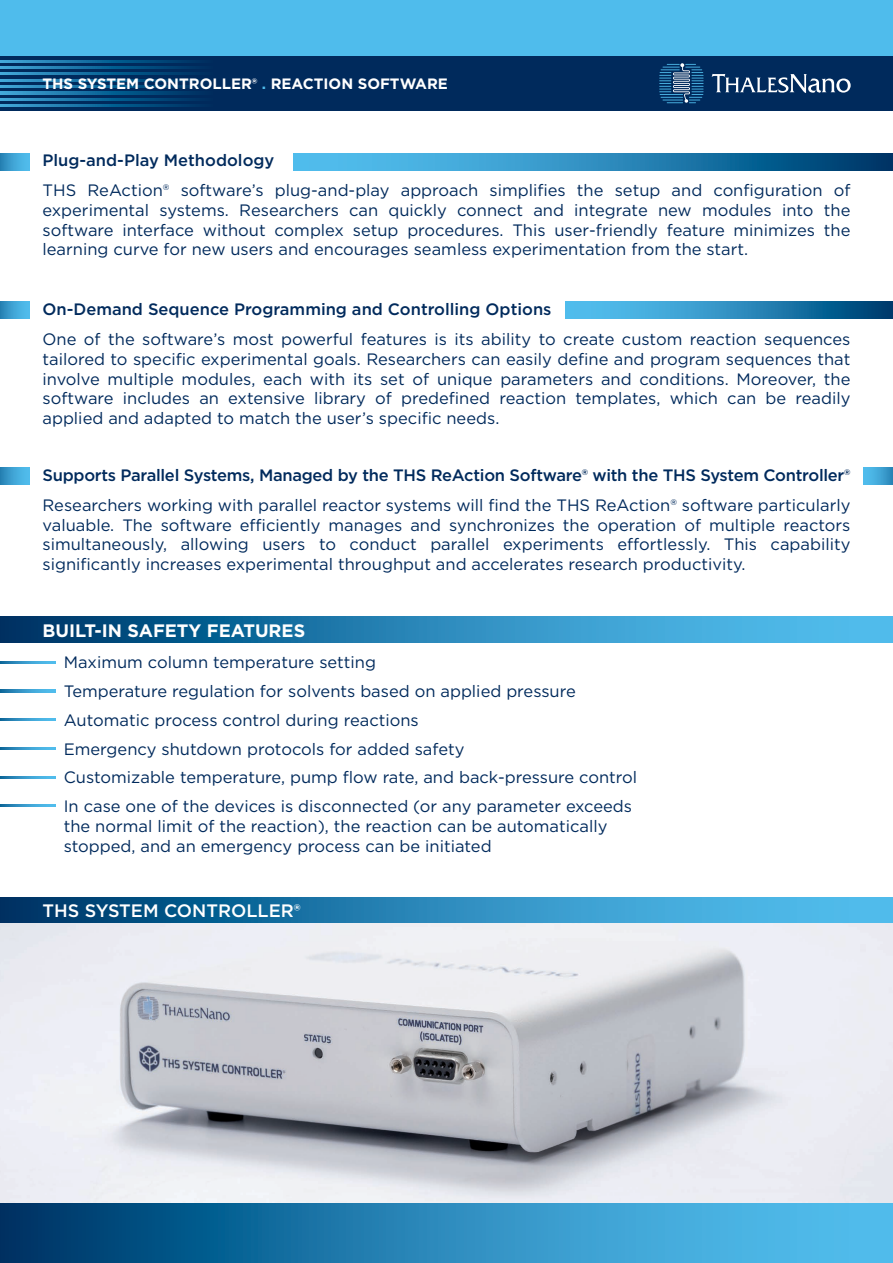
<style>
.page{position:relative;width:893px;height:1263px;background:#fff}
.page>*{position:absolute;margin:0;border:0;box-sizing:border-box;transform-origin:0 0}
.t1{font:700 18px "Gotham";color:#fff}
.t2{font:500 18px "Gotham";color:#fff}
.t3{font:16.5px "Gotham";color:#002a5c}
.t4{font:500 16.5px "Gotham";letter-spacing:-.015em;color:#002a5c}
.t5{font:700 15px "Gotham";color:#fff}
.s1{color:#4fbcec}
</style>
<div class="page">
<img style="left:0;top:923px;width:893px;height:280px">
<div style="left:0;top:0;width:893px;height:81px;background:#4fbcec"></div>
<div style="left:0;top:56px;width:893px;height:55px;background:#002a5c"></div>
<svg style="left:0;top:60px;width:195px;height:2px"></svg>
<svg style="left:0;top:66px;width:195px;height:3px"></svg>
<svg style="left:0;top:73px;width:195px;height:2px"></svg>
<svg style="left:0;top:79px;width:195px;height:2px"></svg>
<svg style="left:0;top:86px;width:195px;height:2px"></svg>
<svg style="left:0;top:92px;width:195px;height:2px"></svg>
<svg style="left:0;top:98px;width:195px;height:2px"></svg>
<svg style="left:0;top:105px;width:195px;height:2px"></svg>
<svg style="left:659px;top:63px;width:45px;height:40px"></svg>
<svg style="left:712px;top:74px;width:139px;height:19px"></svg>
<svg style="left:0;top:1203px;width:893px;height:60px;background:#2884b5"></svg>
<svg style="left:0;top:617px;width:893px;height:25px;background:#2884b5"></svg>
<div style="left:0;top:302px;width:30px;height:17px;background:linear-gradient(to right,#2b86b8,#54c1f1)"></div>
<svg style="left:566px;top:302px;width:327px;height:17px;background:#2b89ba"></svg>
<div style="left:0;top:468px;width:30px;height:17px;background:linear-gradient(to right,#2b86b8,#54c1f1)"></div>
<div style="left:863px;top:468px;width:30px;height:17px;background:linear-gradient(to right,#57c5f5,#2d8abc)"></div>
<svg style="left:0;top:661px;width:55px;height:2px"></svg>
<svg style="left:0;top:690px;width:55px;height:2px"></svg>
<svg style="left:0;top:719px;width:55px;height:2px"></svg>
<svg style="left:0;top:747px;width:55px;height:2px"></svg>
<svg style="left:0;top:776px;width:55px;height:2px"></svg>
<svg style="left:0;top:805px;width:55px;height:2px"></svg>
<div style="left:0;top:153px;width:30px;height:17px;background:linear-gradient(to right,#2b86b8,#54c1f1)"></div>
<svg style="left:293px;top:153px;width:600px;height:17px;background:#2a87b8"></svg>
<svg style="left:0;top:897px;width:893px;height:26px;background:#2884b5"></svg>
<p class="t5" style="left:43px;top:74px;width:407px">THS SYSTEM CONTROLLER® <span class="s1">.</span> REACTION SOFTWARE</p>
<p class="t4" style="left:43px;top:150px;width:233px">Plug-and-Play Methodology</p>
<p class="t3" style="left:43px;top:180px;width:809px">THS ReAction® software’s plug-and-play approach simplifies the setup and configuration of</p>
<p class="t3" style="left:43px;top:199px;width:809px">experimental systems. Researchers can quickly connect and integrate new modules into the</p>
<p class="t3" style="left:43px;top:219px;width:809px">software interface without complex setup procedures. This user-friendly feature minimizes the</p>
<p class="t3" style="left:43px;top:239px;width:707px">learning curve for new users and encourages seamless experimentation from the start.</p>
<p class="t4" style="left:43px;top:298px;width:510px">On-Demand Sequence Programming and Controlling Options</p>
<p class="t3" style="left:43px;top:328px;width:809px">One of the software’s most powerful features is its ability to create custom reaction sequences</p>
<p class="t3" style="left:43px;top:348px;width:809px">tailored to specific experimental goals. Researchers can easily define and program sequences that</p>
<p class="t3" style="left:43px;top:368px;width:809px">involve multiple modules, each with its set of unique parameters and conditions. Moreover, the</p>
<p class="t3" style="left:43px;top:388px;width:809px">software includes an extensive library of predefined reaction templates, which can be readily</p>
<p class="t3" style="left:43px;top:408px;width:458px">applied and adapted to match the user’s specific needs.</p>
<p class="t4" style="left:43px;top:464px;width:809px">Supports Parallel Systems, Managed by the THS ReAction Software® with the THS System Controller®</p>
<p class="t3" style="left:43px;top:494px;width:809px">Researchers working with parallel reactor systems will find the THS ReAction® software particularly</p>
<p class="t3" style="left:43px;top:514px;width:809px">valuable. The software efficiently manages and synchronizes the operation of multiple reactors</p>
<p class="t3" style="left:43px;top:534px;width:809px">simultaneously, allowing users to conduct parallel experiments effortlessly. This capability</p>
<p class="t3" style="left:43px;top:554px;width:704px">significantly increases experimental throughput and accelerates research productivity.</p>
<p class="t1" style="left:43px;top:618px;width:264px">BUILT-IN SAFETY FEATURES</p>
<p class="t3" style="left:64px;top:652px;width:314px">Maximum column temperature setting</p>
<p class="t3" style="left:64px;top:680px;width:514px">Temperature regulation for solvents based on applied pressure</p>
<p class="t3" style="left:64px;top:709px;width:356px">Automatic process control during reactions</p>
<p class="t3" style="left:64px;top:738px;width:402px">Emergency shutdown protocols for added safety</p>
<p class="t3" style="left:64px;top:767px;width:575px">Customizable temperature, pump flow rate, and back-pressure control</p>
<p class="t3" style="left:64px;top:796px;width:570px">In case one of the devices is disconnected (or any parameter exceeds</p>
<p class="t3" style="left:64px;top:815px;width:545px">the normal limit of the reaction), the reaction can be automatically</p>
<p class="t3" style="left:64px;top:835px;width:429px">stopped, and an emergency process can be initiated</p>
<p class="t2" style="left:43px;top:899px;width:260px">THS SYSTEM CONTROLLER®</p>
</div>
